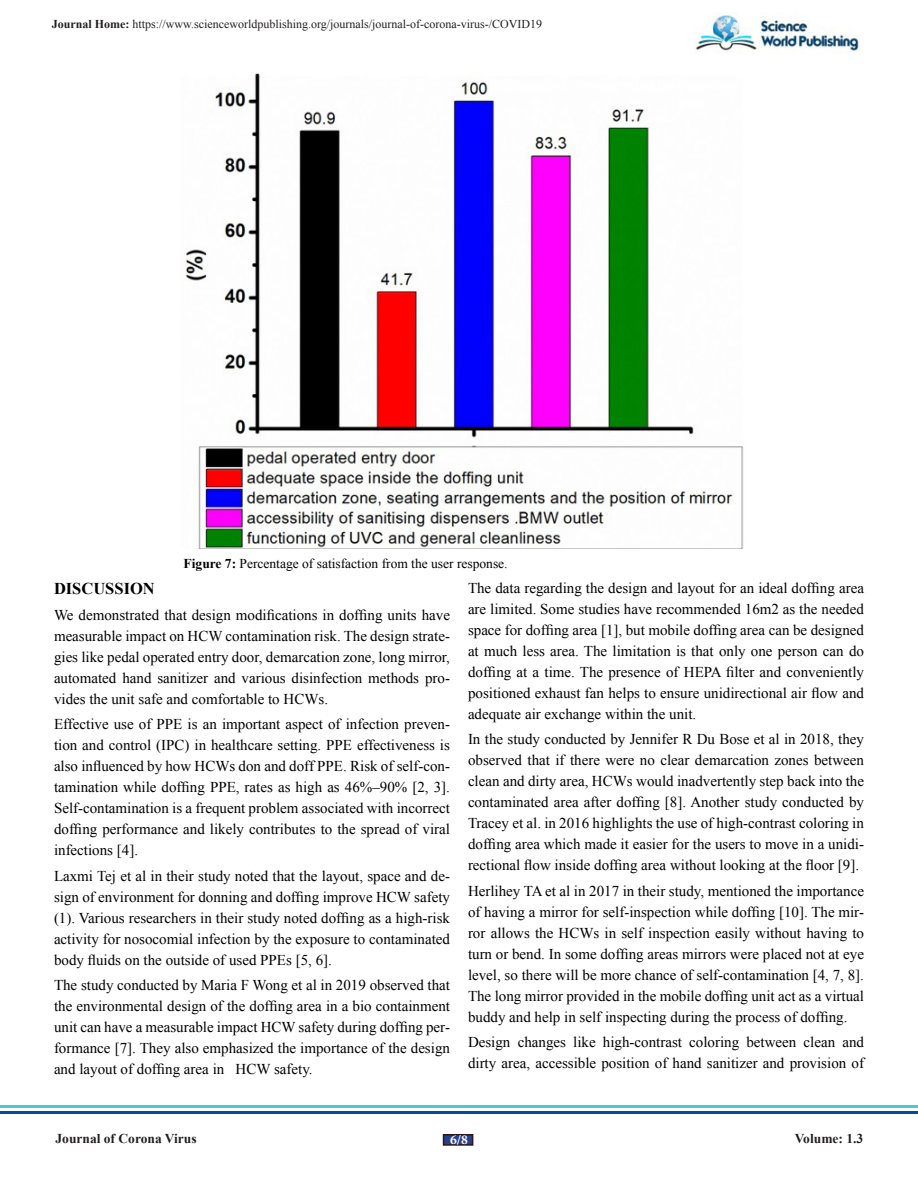
<style>
.page{position:relative;width:918px;height:1188px;background:#fff}
.page>*{position:absolute;margin:0;border:0;box-sizing:border-box;transform-origin:0 0}
.t1{font:700 16.5px "Times New Roman";color:#000}
.t2{font:15px/21px "Times New Roman";color:#000;text-align:justify}
.t3{font:13.5px "Times New Roman";color:#000}
.t4{font:700 13.5px "Times New Roman";color:#231f20}
.t5{font:700 13.5px "Minion Pro";color:#fff}
.t6{font:12px "Times New Roman";color:#231f20}
.s1{font-weight:700}
</style>
<div class="page">
<div style="left:443px;top:1134px;width:30px;height:12px;background:#25408f;border:2px solid #331313"></div>
<hr style="left:0;top:1105px;width:918px;height:2px;background:#4ac8da">
<hr style="left:0;top:1111px;width:918px;height:2px;background:#004c99">
<img style="left:695px;top:13px;width:165px;height:41px">
<img style="left:186px;top:73px;width:558px;height:476px">
<p class="t6" style="left:52px;top:16px;width:492px"><span class="s1">Journal Home:</span> https://www.scienceworldpublishing.org/journals/journal-of-corona-virus-/COVID19</p>
<p class="t3" style="left:184px;top:555px;width:326px"><span class="s1">Figure 7:</span> Percentage of satisfaction from the user response.</p>
<p class="t1" style="left:54px;top:577px;width:102px">DISCUSSION</p>
<p class="t2" style="left:54px;top:604px;width:398px">We demonstrated that design modifications in doffing units have measurable impact on HCW contamination risk. The design strate&shy;gies like pedal operated entry door, demarcation zone, long mirror, automated hand sanitizer and various disinfection methods pro&shy;vides the unit safe and comfortable to HCWs.</p>
<p class="t2" style="left:54px;top:714px;width:398px">Effective use of PPE is an important aspect of infection preven&shy;tion and control (IPC) in healthcare setting. PPE effectiveness is also influenced by how HCWs don and doff PPE. Risk of self-con&shy;tamination while doffing PPE, rates as high as 46%–90% [2, 3].<br>Self-contamination is a frequent problem associated with incorrect doffing performance and likely contributes to the spread of viral infections [4].</p>
<p class="t2" style="left:54px;top:865px;width:398px">Laxmi Tej et al in their study noted that the layout, space and de&shy;sign of environment for donning and doffing improve HCW safety (1). Various researchers in their study noted doffing as a high-risk activity for nosocomial infection by the exposure to contaminated body fluids on the outside of used PPEs [5, 6].</p>
<p class="t2" style="left:54px;top:975px;width:398px">The study conducted by Maria F Wong et al in 2019 observed that the environmental design of the doffing area in a bio containment unit can have a measurable impact HCW safety during doffing per&shy;formance [7]. They also emphasized the importance of the design and layout of doffing area in HCW safety.</p>
<p class="t2" style="left:468px;top:577px;width:398px">The data regarding the design and layout for an ideal doffing area are limited. Some studies have recommended 16m2 as the needed space for doffing area [1], but mobile doffing area can be designed at much less area. The limitation is that only one person can do doffing at a time. The presence of HEPA filter and conveniently positioned exhaust fan helps to ensure unidirectional air flow and adequate air exchange within the unit.</p>
<p class="t2" style="left:468px;top:728px;width:398px">In the study conducted by Jennifer R Du Bose et al in 2018, they observed that if there were no clear demarcation zones between clean and dirty area, HCWs would inadvertently step back into the contaminated area after doffing [8]. Another study conducted by Tracey et al. in 2016 highlights the use of high-contrast coloring in doffing area which made it easier for the users to move in a unidi&shy;rectional flow inside doffing area without looking at the floor [9].</p>
<p class="t2" style="left:468px;top:880px;width:398px">Herlihey TA et al in 2017 in their study, mentioned the importance of having a mirror for self-inspection while doffing [10]. The mir&shy;ror allows the HCWs in self inspection easily without having to turn or bend. In some doffing areas mirrors were placed not at eye level, so there will be more chance of self-contamination [4, 7, 8].<br>The long mirror provided in the mobile doffing unit act as a virtual buddy and help in self inspecting during the process of doffing.</p>
<p class="t2" style="left:468px;top:1031px;width:398px">Design changes like high-contrast coloring between clean and dirty area, accessible position of hand sanitizer and provision of</p>
<p class="t4" style="left:56px;top:1129px;width:143px">Journal of Corona Virus</p>
<p class="t4" style="left:795px;top:1129px;width:70px">Volume: 1.3</p>
<p class="t5" style="left:450px;top:1130px;width:19px">6/8</p>
</div>
